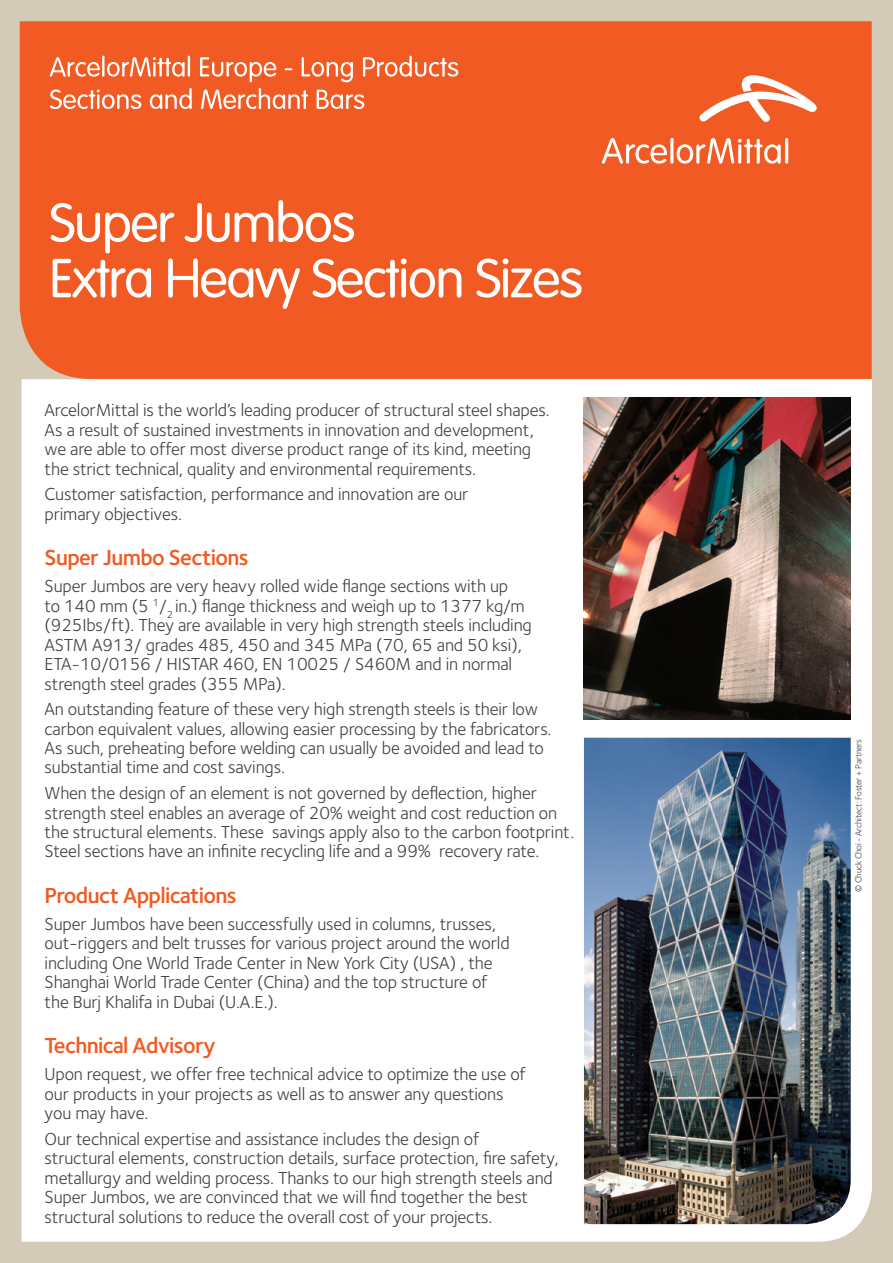
<style>
.page{position:relative;width:893px;height:1263px;background:#d3cab7}
.page>*{position:absolute;margin:0;border:0;box-sizing:border-box;transform-origin:0 0}
.t1{font:22.5px "Foundry Sterling Demi CE";letter-spacing:-.03em;color:#f15a22}
.t2{font:18px/19.5px "Foundry Sterling Book CE";letter-spacing:-.01em;color:#414042}
.t3{font:9px "Foundry Sterling Book CE";letter-spacing:-.025em;color:#414042}
</style>
<div class="page">
<div style="left:19px;top:21px;width:853px;height:359px;background:#f15a22"></div>
<div style="left:22px;top:379px;width:850px;height:863px;background:#fff"></div>
<svg style="left:699px;top:75px;width:118px;height:47px;background:#f58b64"></svg>
<hr style="left:670px;top:138px;width:3px;height:26px;background:#fff;border-radius:2px">
<svg style="left:602px;top:138px;width:65px;height:26px;background:#f58b64"></svg>
<hr style="left:785px;top:138px;width:3px;height:26px;background:#fff;border-radius:2px">
<svg style="left:677px;top:138px;width:104px;height:26px;background:#f5916c"></svg>
<svg style="left:50px;top:88px;width:314px;height:21px;background:#f4875e"></svg>
<svg style="left:50px;top:56px;width:408px;height:26px;background:#f37d52"></svg>
<svg style="left:51px;top:200px;width:531px;height:109px;background:#f37648"></svg>
<img style="left:584px;top:398px;width:267px;height:321px">
<img style="left:584px;top:738px;width:267px;height:486px">
<p class="t2" style="left:45px;top:401px;width:506px">ArcelorMittal is the world’s leading producer of structural steel shapes.<br>As a result of sustained investments in innovation and development, we are able to offer most diverse product range of its kind, meeting the strict technical, quality and environmental requirements.</p>
<p class="t2" style="left:45px;top:485px;width:425px">Customer satisfaction, performance and innovation are our primary objectives.</p>
<p class="t1" style="left:45px;top:544px;width:206px">Super Jumbo Sections</p>
<p class="t2" style="left:45px;top:576px;width:489px">Super Jumbos are very heavy rolled wide flange sections with up<br>to 140 mm (5 <sup>1</sup>/<sub>2</sub> in.) flange thickness and weigh up to 1377 kg/m (925Ibs/ft). They are available in very high strength steels including ASTM A913/ grades 485, 450 and 345 MPa (70, 65 and 50 ksi), ETA-10/0156 / HISTAR 460, EN 10025 / S460M and in normal strength steel grades (355 MPa).</p>
<p class="t2" style="left:45px;top:699px;width:508px">An outstanding feature of these very high strength steels is their low carbon equivalent values, allowing easier processing by the fabricators.<br>As such, preheating before welding can usually be avoided and lead to substantial time and cost savings.</p>
<p class="t2" style="left:45px;top:783px;width:531px">When the design of an element is not governed by deflection, higher strength steel enables an average of 20% weight and cost reduction on the structural elements. These savings apply also to the carbon footprint.<br>Steel sections have an infinite recycling life and a 99% recovery rate.</p>
<p class="t1" style="left:45px;top:882px;width:194px">Product Applications</p>
<p class="t2" style="left:45px;top:914px;width:467px">Super Jumbos have been successfully used in columns, trusses, out-riggers and belt trusses for various project around the world including One World Trade Center in New York City (USA) , the Shanghai World Trade Center (China) and the top structure of the Burj Khalifa in Dubai (U.A.E.).</p>
<p class="t1" style="left:45px;top:1032px;width:172px">Technical Advisory</p>
<p class="t2" style="left:45px;top:1064px;width:483px">Upon request, we offer free technical advice to optimize the use of our products in your projects as well as to answer any questions you may have.</p>
<p class="t2" style="left:45px;top:1129px;width:516px">Our technical expertise and assistance includes the design of<br>structural elements, construction details, surface protection, fire safety, metallurgy and welding process. Thanks to our high strength steels and Super Jumbos, we are convinced that we will find together the best structural solutions to reduce the overall cost of your projects.</p>
<p class="t3" style="left:853px;top:892px;width:154px;rotate:-90deg">© Chuck Choi - Architect: Foster + Partners</p>
</div>
